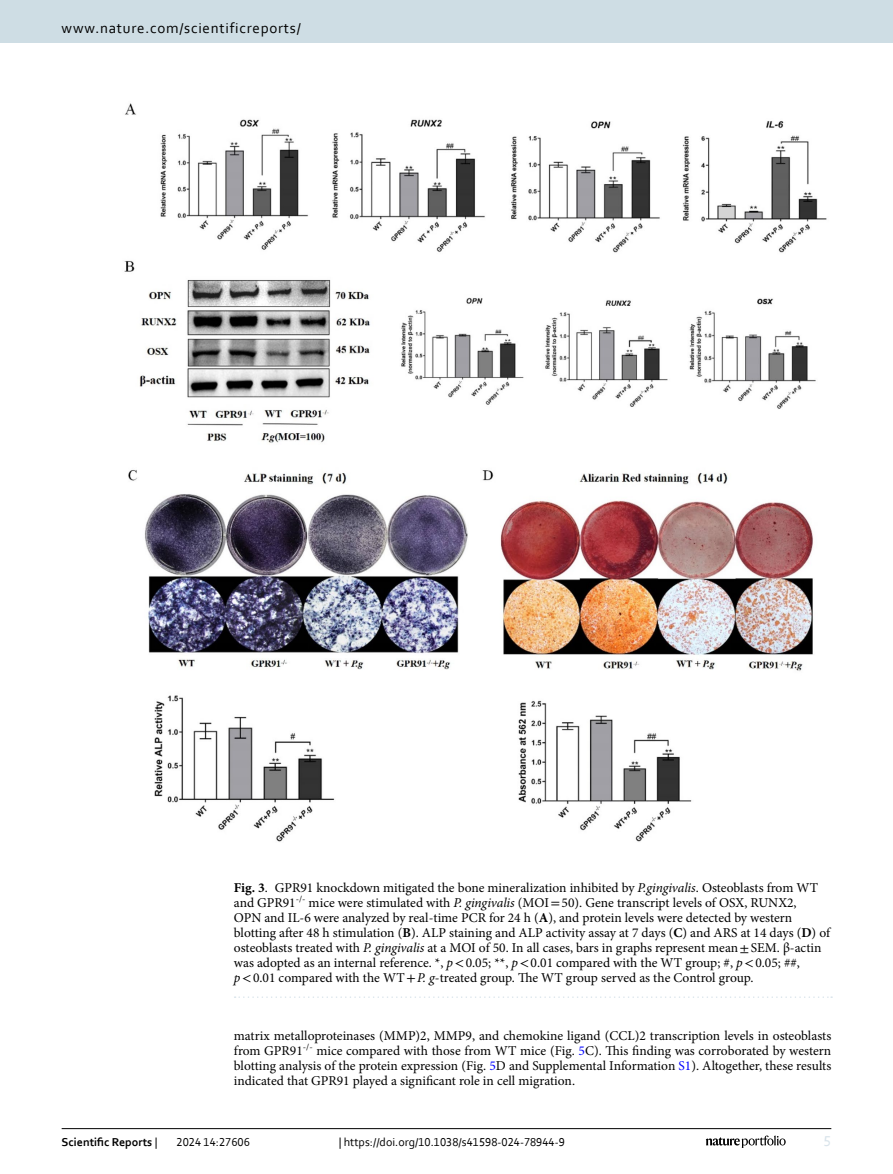
<style>
.page{position:relative;width:893px;height:1174px;background:#fff}
.page>*{position:absolute;margin:0;border:0;box-sizing:border-box;transform-origin:0 0}
.t1{font:15px "Corbel";letter-spacing:.05em;color:#000}
.t2{font:15px "Corbel";color:#d9e4eb}
.Figure_Caption{font:13.5px/15px "Minion Pro";color:#000}
.Body_Text{font:13.5px/15px "Minion Pro";color:#000;text-align:justify}
.t3{font:12px "Corbel";color:#000}
.t4{font:700 12px "Corbel";color:#000}
.s1{font-weight:700}
.s2{font-style:italic}
.s3{font-family:"STIX"}
.s4{color:#00f}
.s5{font-weight:400}
</style>
<div class="page">
<img style="left:124px;top:103px;width:703px;height:739px">
<svg style="left:235px;top:996px;width:597px;height:2px"></svg>
<hr style="left:62px;top:1128px;width:769px;height:1px;background:#000">
<svg style="left:706px;top:1135px;width:80px;height:12px"></svg>
<div style="left:0;top:0;width:893px;height:43px;background:#cedde4"></div>
<p class="t1" style="left:62px;top:18px;width:241px">www.nature.com/scientificreports/</p>
<p class="Figure_Caption" style="left:234px;top:880px;width:598px"><span class="s1">Fig. 3</span>. GPR91 knockdown mitigated the bone mineralization inhibited by <span class="s2">P.gingivalis</span>. Osteoblasts from WT and GPR91<sup>-/-</sup> mice were stimulated with <span class="s2">P. gingivalis</span> (MOI<span class="s3">=</span>50). Gene transcript levels of OSX, RUNX2,<br>OPN and IL-6 were analyzed by real-time PCR for 24 h (<span class="s1">A</span>), and protein levels were detected by western blotting after 48 h stimulation (<span class="s1">B</span>). ALP staining and ALP activity assay at 7 days (<span class="s1">C</span>) and ARS at 14 days (<span class="s1">D</span>) of osteoblasts treated with <span class="s2">P. gingivalis</span> at a MOI of 50. In all cases, bars in graphs represent mean<span class="s3">±</span>SEM. β-actin was adopted as an internal reference. *, <span class="s2">p</span><span class="s3">&lt;</span>0.05; **, <span class="s2">p</span><span class="s3">&lt;</span>0.01 compared with the WT group; #, <span class="s2">p</span><span class="s3">&lt;</span>0.05; ##, <span class="s2">p</span><span class="s3">&lt;</span>0.01 compared with the WT<span class="s3">+</span><span class="s2">P. g</span>-treated group. The WT group served as the Control group.</p>
<p class="Body_Text" style="left:234px;top:1028px;width:599px">matrix metalloproteinases (MMP)2, MMP9, and chemokine ligand (CCL)2 transcription levels in osteoblasts from GPR91<sup>-/-</sup> mice compared with those from WT mice (Fig. <span class="s4">5</span>C). This finding was corroborated by western blotting analysis of the protein expression (Fig. <span class="s4">5</span>D and Supplemental Information <span class="s4">S1</span>). Altogether, these results indicated that GPR91 played a significant role in cell migration.</p>
<p class="t4" style="left:62px;top:1134px;width:97px">Scientific Reports <span class="s5">|</span></p>
<p class="t3" style="left:177px;top:1134px;width:75px">2024 14:27606</p>
<p class="t3" style="left:339px;top:1134px;width:228px">| https://doi.org/10.1038/s41598-024-78944-9</p>
<p class="t2" style="left:824px;top:1132px;width:9px">5</p>
</div>
